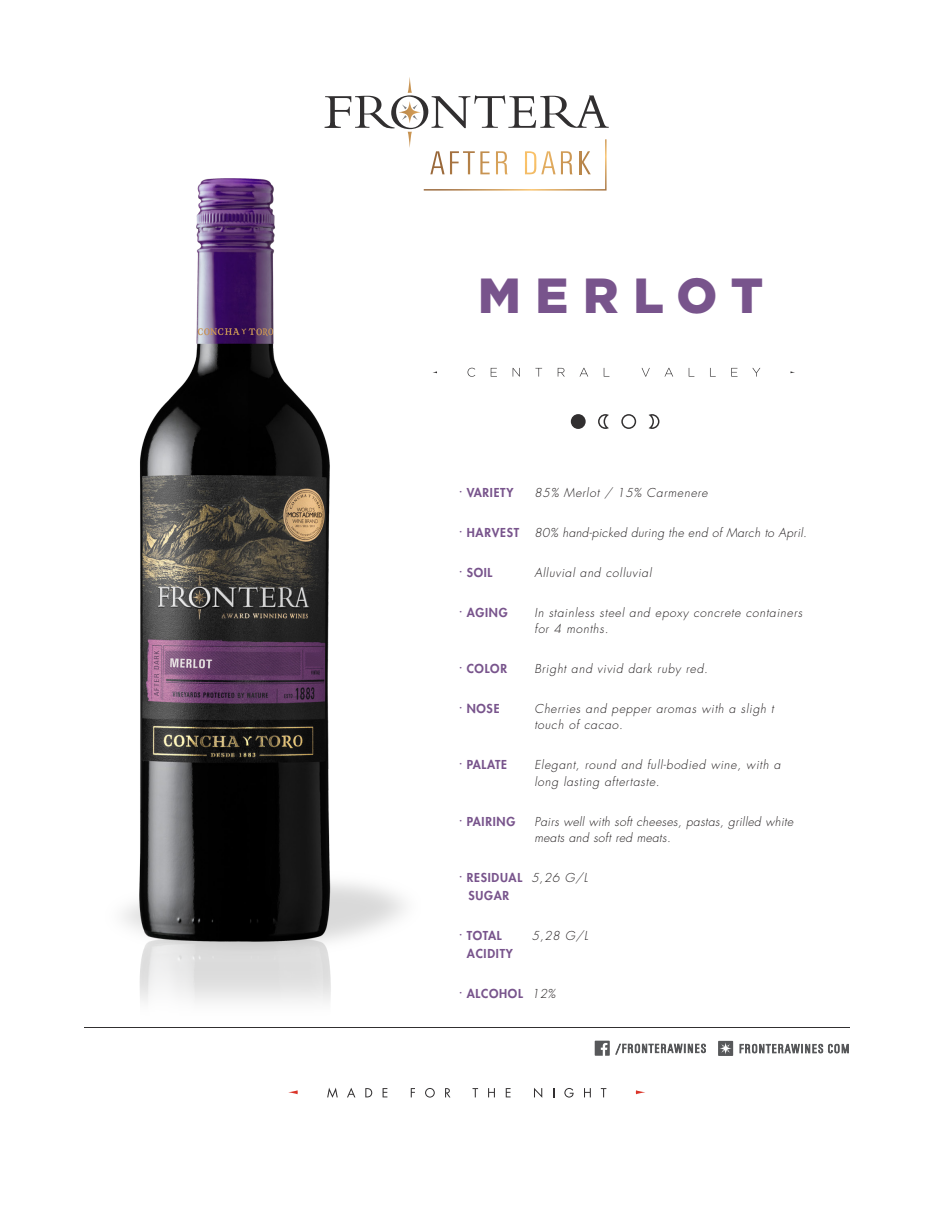
<style>
.page{position:relative;width:944px;height:1214px;background:#fff}
.page>*{position:absolute;margin:0;border:0;box-sizing:border-box;transform-origin:0 0}
.t1{font:900 49.2px "Gotham";letter-spacing:.3em;color:#78548c}
.t2{font:italic 300 12px/16.5px "Futura Std";letter-spacing:.06em;color:#231f20}
.t3{font:italic 300 12px/16.5px "Futura Std";letter-spacing:.03em;color:#231f20}
.t4{font:800 12px/18px "Futura Std";letter-spacing:.06em;color:#78548c}
.s1{font-weight:300;font-style:italic;color:#231f20}
</style>
<div class="page">
<svg style="left:327px;top:1087px;width:11px;height:10px"></svg>
<svg style="left:347px;top:1088px;width:8px;height:9px"></svg>
<svg style="left:365px;top:1088px;width:7px;height:9px"></svg>
<svg style="left:382px;top:1088px;width:5px;height:9px"></svg>
<svg style="left:411px;top:1088px;width:4px;height:9px"></svg>
<svg style="left:425px;top:1088px;width:10px;height:9px"></svg>
<svg style="left:445px;top:1088px;width:5px;height:9px"></svg>
<svg style="left:472px;top:1088px;width:6px;height:9px"></svg>
<svg style="left:488px;top:1088px;width:7px;height:9px"></svg>
<svg style="left:505px;top:1088px;width:5px;height:9px"></svg>
<svg style="left:534px;top:1088px;width:8px;height:9px"></svg>
<svg style="left:564px;top:1088px;width:9px;height:9px"></svg>
<svg style="left:584px;top:1088px;width:7px;height:9px"></svg>
<svg style="left:601px;top:1088px;width:5px;height:9px"></svg>
<svg style="left:288px;top:1090px;width:10px;height:4px"></svg>
<svg style="left:635px;top:1090px;width:10px;height:4px"></svg>
<svg style="left:739px;top:1043px;width:109px;height:11px"></svg>
<svg style="left:615px;top:1043px;width:90px;height:11px"></svg>
<svg style="left:594px;top:1040px;width:15px;height:15px"></svg>
<svg style="left:718px;top:1040px;width:15px;height:16px"></svg>
<svg style="left:324px;top:77px;width:284px;height:113px"></svg>
<img style="left:123px;top:167px;width:298px;height:835px">
<hr style="left:84px;top:1027px;width:765px;height:1px;background:#312f30">
<svg style="left:467px;top:368px;width:8px;height:9px"></svg>
<svg style="left:490px;top:368px;width:7px;height:8px"></svg>
<svg style="left:512px;top:368px;width:8px;height:8px"></svg>
<svg style="left:535px;top:368px;width:7px;height:8px"></svg>
<svg style="left:557px;top:368px;width:7px;height:8px"></svg>
<svg style="left:580px;top:368px;width:8px;height:8px"></svg>
<svg style="left:603px;top:368px;width:2px;height:8px"></svg>
<svg style="left:752px;top:368px;width:8px;height:8px"></svg>
<svg style="left:641px;top:368px;width:8px;height:8px"></svg>
<svg style="left:664px;top:368px;width:9px;height:8px"></svg>
<svg style="left:688px;top:368px;width:2px;height:8px"></svg>
<svg style="left:731px;top:368px;width:6px;height:8px"></svg>
<div style="left:571px;top:414px;width:14px;height:15px;background:#312f30;border-radius:50%"></div>
<svg style="left:598px;top:414px;width:11px;height:15px"></svg>
<svg style="left:621px;top:414px;width:15px;height:15px"></svg>
<svg style="left:648px;top:414px;width:11px;height:15px"></svg>
<p class="t1" style="left:478px;top:262px;width:287px">MERLOT</p>
<p class="t4" style="left:459px;top:483px;width:56px"><sup>·</sup> VARIETY</p>
<p class="t2" style="left:534px;top:484px;width:175px">85% Merlot / 15% Carmenere</p>
<p class="t4" style="left:459px;top:523px;width:61px"><sup>·</sup> HARVEST</p>
<p class="t3" style="left:534px;top:524px;width:274px">80% hand-picked during the end of March to April.</p>
<p class="t4" style="left:459px;top:563px;width:35px"><sup>·</sup> SOIL</p>
<p class="t2" style="left:534px;top:564px;width:118px">Alluvial and colluvial</p>
<p class="t4" style="left:459px;top:603px;width:50px"><sup>·</sup> AGING</p>
<p class="t2" style="left:534px;top:604px;width:269px">In stainless steel and epoxy concrete containers for 4 months.</p>
<p class="t4" style="left:459px;top:659px;width:49px"><sup>·</sup> COLOR</p>
<p class="t2" style="left:534px;top:661px;width:175px">Bright and vivid dark ruby red.</p>
<p class="t4" style="left:459px;top:699px;width:42px"><sup>·</sup> NOSE</p>
<p class="t2" style="left:534px;top:700px;width:241px">Cherries and pepper aromas with a sligh t touch of cacao.</p>
<p class="t4" style="left:459px;top:756px;width:49px"><sup>·</sup> PALATE</p>
<p class="t2" style="left:534px;top:757px;width:248px">Elegant, round and full-bodied wine, with a long lasting aftertaste.</p>
<p class="t4" style="left:459px;top:812px;width:57px"><sup>·</sup> PAIRING</p>
<p class="t3" style="left:534px;top:813px;width:260px">Pairs well with soft cheeses, pastas, grilled white meats and soft red meats.</p>
<p class="t4" style="left:468px;top:868px;width:121px;text-indent:-9px"><sup>·</sup> RESIDUAL <span class="s1">5,26 G/L<br></span>SUGAR</p>
<p class="t4" style="left:459px;top:926px;width:44px"><sup>·</sup> TOTAL</p>
<p class="t2" style="left:532px;top:927px;width:58px">5,28 G/L</p>
<p class="t4" style="left:467px;top:944px;width:47px">ACIDITY</p>
<p class="t4" style="left:459px;top:984px;width:98px"><sup>·</sup> ALCOHOL <span class="s1">12%</span></p>
</div>
